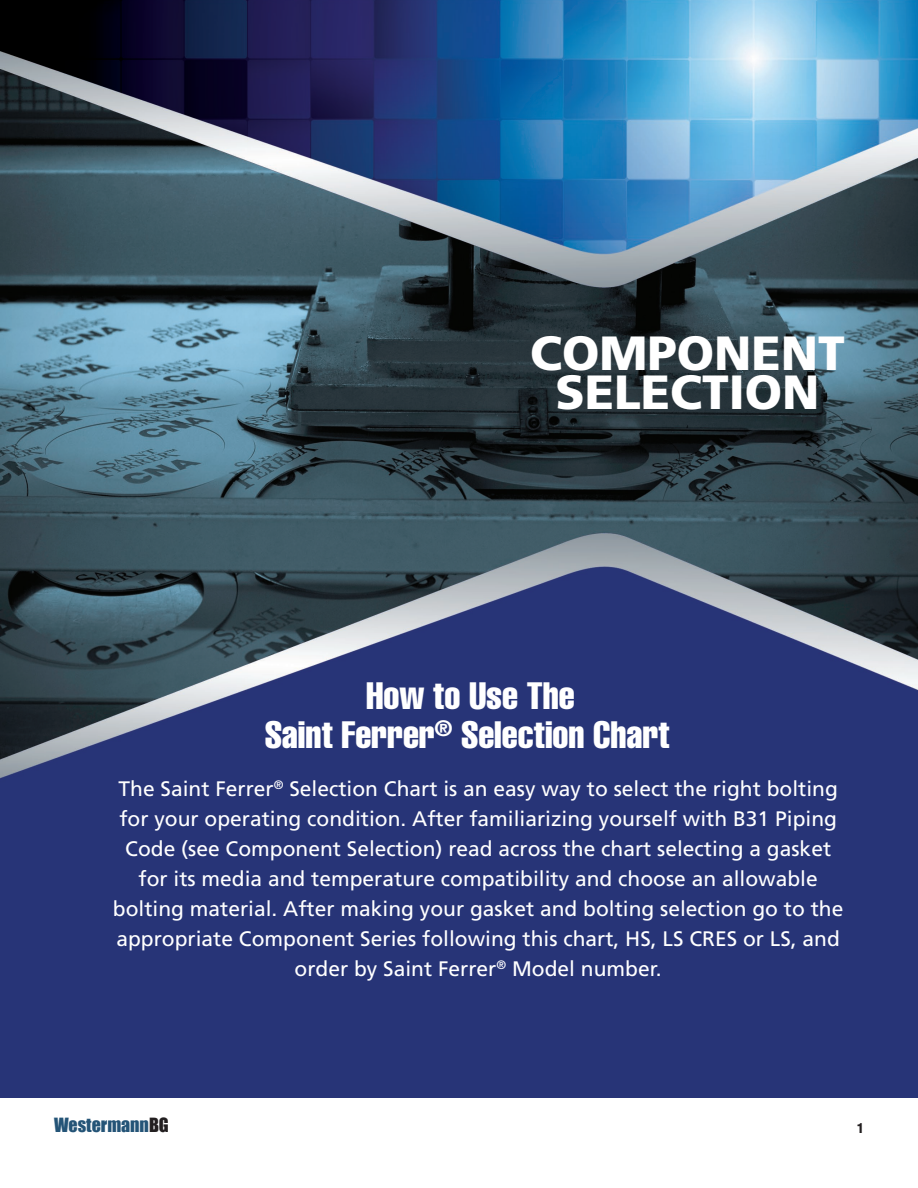
<style>
.page{position:relative;width:918px;height:1188px;background:#fff}
.page>*{position:absolute;margin:0;border:0;box-sizing:border-box;transform-origin:0 0}
.t1{font:900 48px/39px "Frutiger";color:#fff;text-align:center}
.t2{font:extra-condensed 37.5px/39px "Helvetica";color:#fff;text-align:center}
.t3{font:21px/30px "Frutiger";color:#fff;text-align:center}
.t4{font:18px "Impact";color:#245477}
.t5{font:900 condensed 13.5px "Helvetica";color:#231f20}
.s1{color:#231f20}
</style>
<div class="page">
<img style="left:0;top:0;width:918px;height:1097px">
<h1 class="t1" style="left:530px;top:333px;width:316px">COMPONENT<br>SELECTION</h1>
<h2 class="t2" style="left:265px;top:676px;width:406px">How to Use The<br>Saint Ferrer<sup>®</sup> Selection Chart</h2>
<p class="t3" style="left:113px;top:774px;width:732px">The Saint Ferrer<sup>®</sup> Selection Chart is an easy way to select the right bolting for your operating condition. After familiarizing yourself with B31 Piping Code (see Component Selection) read across the chart selecting a gasket for its media and temperature compatibility and choose an allowable bolting material. After making your gasket and bolting selection go to the appropriate Component Series following this chart, HS, LS CRES or LS, and order by Saint Ferrer<sup>®</sup> Model number.</p>
<p class="t4" style="left:54px;top:1111px;width:116px">Westermann<span class="s1">BG</span></p>
<p class="t5" style="left:857px;top:1120px;width:8px">1</p>
</div>
